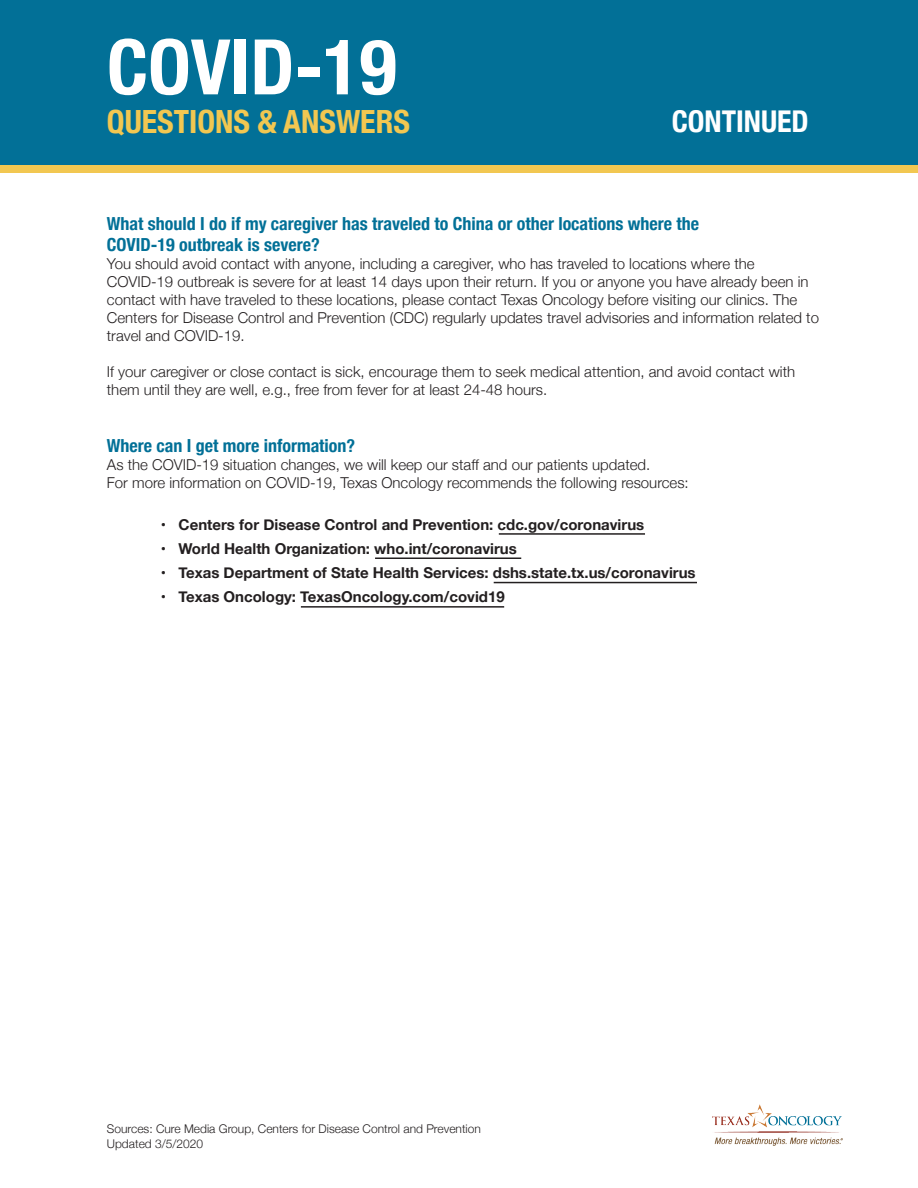
<style>
.page{position:relative;width:918px;height:1188px;background:#fff}
.page>*{position:absolute;margin:0;border:0;box-sizing:border-box;transform-origin:0 0}
.t1{font:700 condensed 76.8px "Helvetica Neue";color:#fff}
.t2{font:700 condensed 31.95px "Helvetica Neue";color:#f2c751}
.t3{font:700 condensed 30px "Helvetica Neue";color:#fff}
.t4{font:700 condensed 18px/21px "Helvetica Neue";color:#027097}
.t5{font:300 15px/18px "Helvetica Neue";color:#231f20}
.t6{font:700 15px "Helvetica Neue";color:#231f20}
.t7{font:300 12px/14.4px "Helvetica Neue";color:#231f20}
</style>
<div class="page">
<div style="left:0;top:0;width:918px;height:166px;background:#027097"></div>
<div style="left:0;top:166px;width:918px;height:7px;background:#f2c751"></div>
<hr style="left:499px;top:533px;width:146px;height:2px;background:#231f20">
<hr style="left:375px;top:558px;width:146px;height:1px;background:#231f20">
<hr style="left:494px;top:582px;width:203px;height:1px;background:#231f20">
<hr style="left:301px;top:606px;width:203px;height:2px;background:#231f20">
<img style="left:712px;top:1105px;width:130px;height:41px">
<h1 class="t1" style="left:107px;top:3px;width:291px">COVID-19</h1>
<h2 class="t2" style="left:107px;top:95px;width:305px">QUESTIONS &amp; ANSWERS</h2>
<h3 class="t3" style="left:672px;top:97px;width:139px">CONTINUED</h3>
<p class="t4" style="left:107px;top:212px;width:594px">What should I do if my caregiver has traveled to China or other locations where the<br>COVID-19 outbreak is severe?</p>
<p class="t5" style="left:107px;top:253px;width:714px">You should avoid contact with anyone, including a caregiver, who has traveled to locations where the COVID-19 outbreak is severe for at least 14 days upon their return. If you or anyone you have already been in contact with have traveled to these locations, please contact Texas Oncology before visiting our clinics. The Centers for Disease Control and Prevention (CDC) regularly updates travel advisories and information related to travel and COVID-19.</p>
<p class="t5" style="left:107px;top:361px;width:690px">If your caregiver or close contact is sick, encourage them to seek medical attention, and avoid contact with them until they are well, e.g., free from fever for at least 24-48 hours.</p>
<p class="t4" style="left:107px;top:434px;width:250px">Where can I get more information?</p>
<p class="t5" style="left:107px;top:454px;width:583px">As the COVID-19 situation changes, we will keep our staff and our patients updated.<br>For more information on COVID-19, Texas Oncology recommends the following resources:</p>
<p class="t6" style="left:161px;top:513px;width:485px">• Centers for Disease Control and Prevention: cdc.gov/coronavirus</p>
<p class="t6" style="left:161px;top:537px;width:357px">• World Health Organization: who.int/coronavirus</p>
<p class="t6" style="left:161px;top:561px;width:536px">• Texas Department of State Health Services: dshs.state.tx.us/coronavirus</p>
<p class="t6" style="left:161px;top:585px;width:345px">• Texas Oncology: TexasOncology.com/covid19</p>
<p class="t7" style="left:107px;top:1121px;width:376px">Sources: Cure Media Group, Centers for Disease Control and Prevention<br>Updated 3/5/2020</p>
</div>
